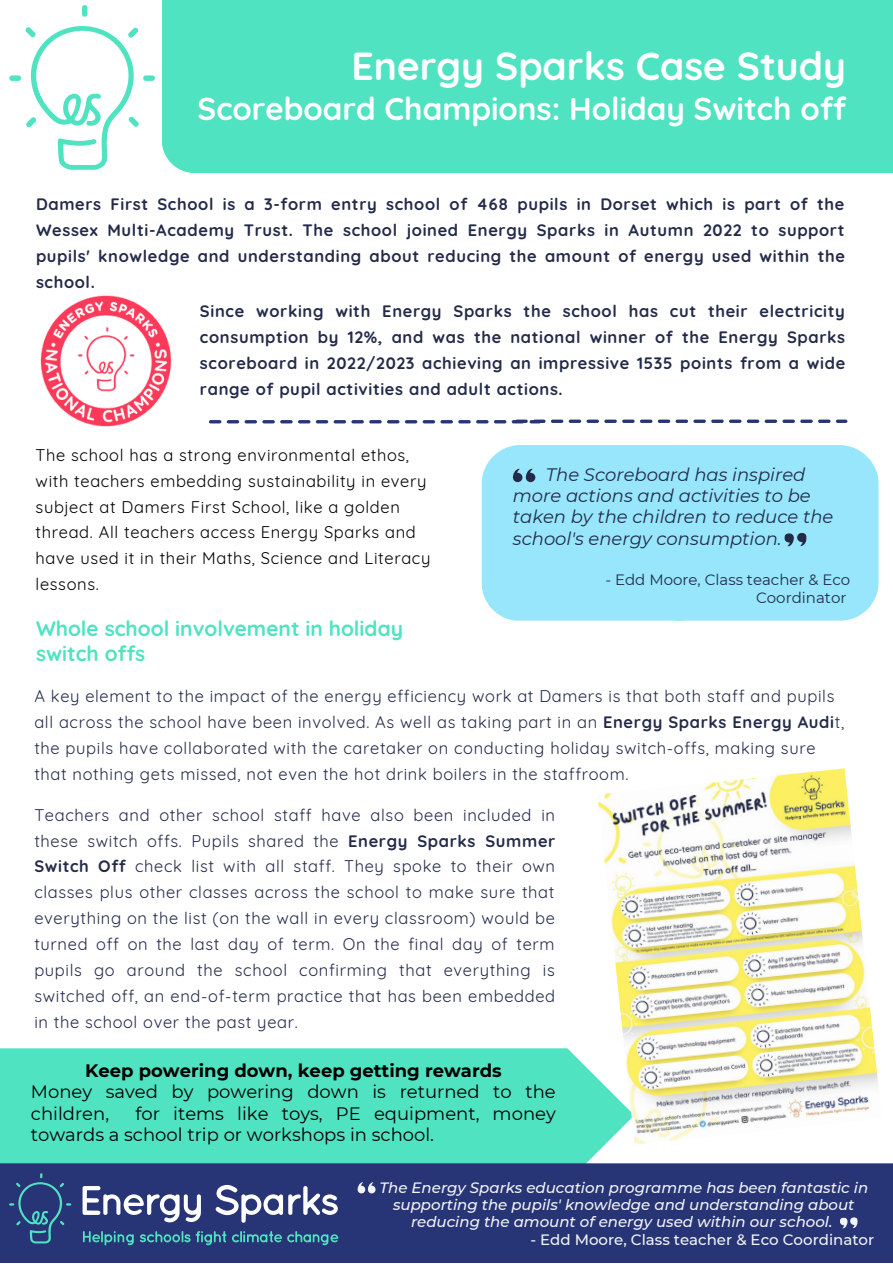
<style>
.page{position:relative;width:893px;height:1264px;background:#fff}
.page>*{position:absolute;margin:0;border:0;box-sizing:border-box;transform-origin:0 0}
.t1{font:700 39px "Quicksand";color:#fff}
.t2{font:700 31.5px "Quicksand";color:#fff}
.t3{font:700 21px/24.8px "Quicksand";color:#50e3c2}
.t4{font:18px/21.3px "Montserrat";color:#000}
.t5{font:italic 18px/21.3px "Montserrat";color:#232b49}
.t6{font:700 18px "Montserrat";color:#000}
.t7{font:16.5px/25.8px "Quicksand";letter-spacing:.04em;color:#232b49;text-align:justify}
.t8{font:700 16.5px/25.8px "Quicksand";letter-spacing:.04em;color:#232b49;text-align:justify}
.t9{font:16.5px/25.8px "Quicksand";letter-spacing:.04em;color:#000}
.t10{font:italic 500 15px/16.8px "Montserrat";color:#f3f4f8;text-align:center}
.t11{font:500 15px "Montserrat";color:#f3f4f8}
.t12{font:15px/18px "Montserrat";color:#232b49;text-align:right}
.s1{font-weight:700}
</style>
<div class="page">
<div style="left:0;top:1048px;width:606px;height:115px;background:#50e3c2"></div>
<img style="left:597px;top:768px;width:281px;height:376px">
<div style="left:0;top:1163px;width:892px;height:99px;background:#273475"></div>
<div style="left:162px;top:0;width:730px;height:173px;background:#50e3c2"></div>
<svg style="left:83px;top:1231px;width:51px;height:14px"></svg>
<svg style="left:140px;top:1231px;width:86px;height:14px"></svg>
<svg style="left:232px;top:1231px;width:106px;height:14px"></svg>
<svg style="left:82px;top:1184px;width:256px;height:38px"></svg>
<svg style="left:9px;top:1173px;width:62px;height:70px"></svg>
<svg style="left:82px;top:5px;width:5px;height:12px"></svg>
<svg style="left:9px;top:26px;width:146px;height:144px"></svg>
<div style="left:481px;top:445px;width:397px;height:176px;background:#97e6fc"></div>
<svg style="left:357px;top:1182px;width:18px;height:11px"></svg>
<svg style="left:840px;top:1217px;width:17px;height:11px"></svg>
<svg style="left:209px;top:420px;width:12px;height:3px"></svg>
<svg style="left:227px;top:420px;width:65px;height:3px"></svg>
<svg style="left:298px;top:420px;width:12px;height:3px"></svg>
<svg style="left:316px;top:420px;width:65px;height:3px"></svg>
<svg style="left:387px;top:420px;width:12px;height:3px"></svg>
<svg style="left:405px;top:420px;width:65px;height:3px"></svg>
<svg style="left:476px;top:420px;width:12px;height:3px"></svg>
<svg style="left:494px;top:420px;width:40px;height:3px"></svg>
<svg style="left:515px;top:419px;width:12px;height:4px"></svg>
<svg style="left:533px;top:419px;width:12px;height:4px"></svg>
<svg style="left:551px;top:419px;width:12px;height:4px"></svg>
<svg style="left:568px;top:419px;width:13px;height:4px"></svg>
<svg style="left:586px;top:419px;width:13px;height:4px"></svg>
<svg style="left:604px;top:419px;width:12px;height:4px"></svg>
<svg style="left:622px;top:419px;width:12px;height:4px"></svg>
<svg style="left:640px;top:419px;width:12px;height:4px"></svg>
<svg style="left:657px;top:419px;width:13px;height:4px"></svg>
<svg style="left:675px;top:419px;width:13px;height:4px"></svg>
<svg style="left:693px;top:419px;width:12px;height:4px"></svg>
<svg style="left:711px;top:419px;width:12px;height:4px"></svg>
<svg style="left:729px;top:419px;width:12px;height:4px"></svg>
<svg style="left:746px;top:419px;width:13px;height:4px"></svg>
<svg style="left:764px;top:419px;width:13px;height:4px"></svg>
<svg style="left:782px;top:419px;width:12px;height:4px"></svg>
<svg style="left:800px;top:419px;width:12px;height:4px"></svg>
<svg style="left:818px;top:419px;width:12px;height:4px"></svg>
<svg style="left:835px;top:419px;width:12px;height:4px"></svg>
<img style="left:40px;top:295px;width:132px;height:132px">
<p class="t1" style="left:351px;top:41px;width:496px">Energy Sparks Case Study</p>
<p class="t2" style="left:197px;top:88px;width:650px">Scoreboard Champions: Holiday Switch off</p>
<p class="t8" style="left:36px;top:191px;width:810px">Damers First School is a 3-form entry school of 468 pupils in Dorset which is part of the Wessex Multi-Academy Trust. The school joined Energy Sparks in Autumn 2022 to support pupils' knowledge and understanding about reducing the amount of energy used within the school.</p>
<p class="t8" style="left:200px;top:298px;width:646px">Since working with Energy Sparks the school has cut their electricity consumption by 12%, and was the national winner of the Energy Sparks scoreboard in 2022/2023 achieving an impressive 1535 points from a wide range of pupil activities and adult actions.</p>
<p class="t9" style="left:36px;top:442px;width:396px">The school has a strong environmental ethos, with teachers embedding sustainability in every subject at Damers First School, like a golden thread. All teachers access Energy Sparks and have used it in their Maths, Science and Literacy lessons.</p>
<p class="t3" style="left:36px;top:616px;width:368px">Whole school involvement in holiday switch offs</p>
<p class="t5" style="left:513px;top:463px;width:322px;text-indent:33px">The Scoreboard has inspired more actions and activities to be taken by the children to reduce the school's energy consumption.</p>
<p class="t12" style="left:605px;top:571px;width:246px">- Edd Moore, Class teacher &amp; Eco<br>Coordinator</p>
<p class="t7" style="left:34px;top:683px;width:811px;text-align:left">A key element to the impact of the energy efficiency work at Damers is that both staff and pupils all across the school have been involved. As well as taking part in an <span class="s1">Energy Sparks Energy Audi</span>t, the pupils have collaborated with the caretaker on conducting holiday switch-offs, making sure that nothing gets missed, not even the hot drink boilers in the staffroom.</p>
<p class="t7" style="left:34px;top:801px;width:522px">Teachers and other school staff have also been included in these switch offs. Pupils shared the <span class="s1">Energy Sparks Summer Switch Off</span> check list with all staff. They spoke to their own classes plus other classes across the school to make sure that everything on the list (on the wall in every classroom) would be turned off on the last day of term. On the final day of term pupils go around the school confirming that everything is switched off, an end-of-term practice that has been embedded in the school over the past year.</p>
<p class="t6" style="left:85px;top:1059px;width:418px">Keep powering down, keep getting rewards</p>
<p class="t4" style="left:31px;top:1081px;width:526px">Money saved by powering down is returned to the children,</p>
<p class="t4" style="left:31px;top:1102px;width:526px;text-indent:105px">for items like toys, PE equipment, money towards a school trip or workshops in school.</p>
<p class="t10" style="left:379px;top:1178px;width:490px">The Energy Sparks education programme has been fantastic in supporting the pupils' knowledge and understanding about reducing the amount of energy used within our school.</p>
<p class="t11" style="left:530px;top:1229px;width:345px">- Edd Moore, Class teacher &amp; Eco Coordinator</p>
</div>
